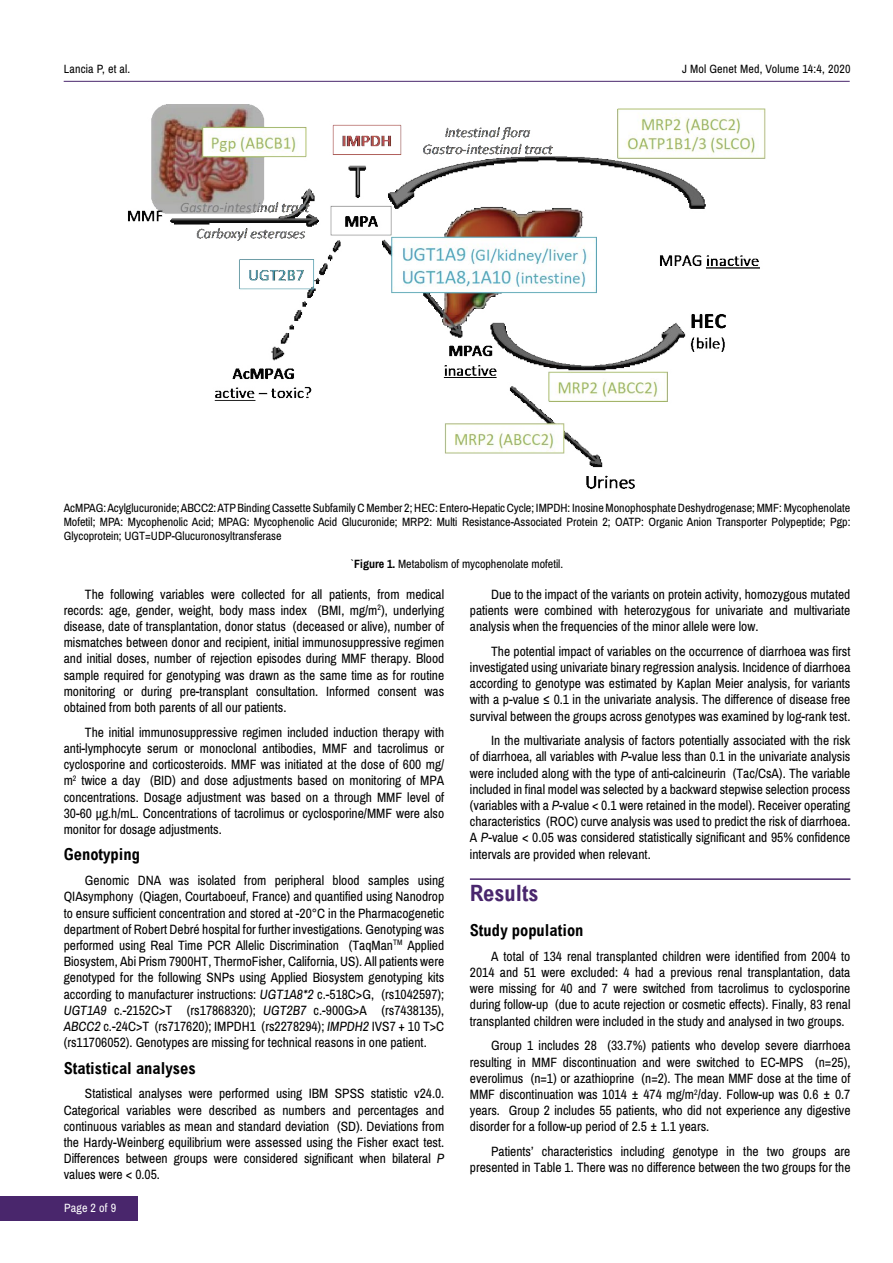
<style>
.page{position:relative;width:893px;height:1263px;background:#fff}
.page>*{position:absolute;margin:0;border:0;box-sizing:border-box;transform-origin:0 0}
.t1{font:700 condensed 22.5px "Arial";color:#49266d}
.t2{font:700 condensed 16.5px "Arial";color:#000}
.t3{font:13.5px/16.2px "Archivo Narrow";color:#000;text-align:justify}
.t4{font:12px/14.4px "Archivo Narrow";color:#000;text-align:justify}
.t5{font:12px "Archivo Narrow";letter-spacing:.015em;color:#fff}
.s1{font-weight:700}
.s2{font-style:italic}
</style>
<div class="page">
<hr style="left:64px;top:81px;width:786px;height:1px;background:#49266c">
<div style="left:0;top:1196px;width:137px;height:24px;background:#49266c"></div>
<hr style="left:470px;top:878px;width:380px;height:2px;background:#49266c">
<img style="left:128px;top:105px;width:638px;height:384px">
<p class="t4" style="left:64px;top:61px;width:68px">Lancia P, et al.</p>
<p class="t4" style="left:682px;top:61px;width:170px">J Mol Genet Med, Volume 14:4, 2020</p>
<p class="t4" style="left:64px;top:500px;width:788px">AcMPAG: Acylglucuronide; ABCC2: ATP Binding Cassette Subfamily C Member 2; HEC: Entero-Hepatic Cycle; IMPDH: Inosine Monophosphate Deshydrogenase; MMF: Mycophenolate Mofetil; MPA: Mycophenolic Acid; MPAG: Mycophenolic Acid Glucuronide; MRP2: Multi Resistance-Associated Protein 2; OATP: Organic Anion Transporter Polypeptide; Pgp:<br>Glycoprotein; UGT=UDP-Glucuronosyltransferase</p>
<p class="t4" style="left:351px;top:556px;width:214px">`<span class="s1">Figure 1.</span> Metabolism of mycophenolate mofetil.</p>
<p class="t3" style="left:64px;top:586px;width:382px;text-indent:21px">The following variables were collected for all patients, from medical records: age, gender, weight, body mass index (BMI, mg/m<sup>2</sup>), underlying disease, date of transplantation, donor status (deceased or alive), number of mismatches between donor and recipient, initial immunosuppressive regimen and initial doses, number of rejection episodes during MMF therapy. Blood sample required for genotyping was drawn as the same time as for routine monitoring or during pre-transplant consultation. Informed consent was obtained from both parents of all our patients.</p>
<p class="t3" style="left:64px;top:724px;width:382px;text-indent:21px">The initial immunosuppressive regimen included induction therapy with anti-lymphocyte serum or monoclonal antibodies, MMF and tacrolimus or cyclosporine and corticosteroids. MMF was initiated at the dose of 600 mg/ m<sup>2</sup> twice a day (BID) and dose adjustments based on monitoring of MPA concentrations. Dosage adjustment was based on a through MMF level of 30-60 µg.h/mL. Concentrations of tacrolimus or cyclosporine/MMF were also monitor for dosage adjustments.</p>
<p class="t2" style="left:64px;top:845px;width:78px">Genotyping</p>
<p class="t3" style="left:64px;top:873px;width:382px;text-indent:21px">Genomic DNA was isolated from peripheral blood samples using QIAsymphony (Qiagen, Courtaboeuf, France) and quantified using Nanodrop to ensure sufficient concentration and stored at -20°C in the Pharmacogenetic department of Robert Debré hospital for further investigations. Genotyping was performed using Real Time PCR Allelic Discrimination (TaqMan<sup>TM</sup> Applied Biosystem, Abi Prism 7900HT, ThermoFisher, California, US). All patients were genotyped for the following SNPs using Applied Biosystem genotyping kits according to manufacturer instructions: <span class="s2">UGT1A8*2</span> c.-518C&gt;G, (rs1042597); <span class="s2">UGT1A9</span> c.-2152C&gt;T (rs17868320); <span class="s2">UGT2B7</span> c.-900G&gt;A (rs7438135), <span class="s2">ABCC2</span> c.-24C&gt;T (rs717620); IMPDH1 (rs2278294); <span class="s2">IMPDH2</span> IVS7 + 10 T&gt;C (rs11706052). Genotypes are missing for technical reasons in one patient.</p>
<p class="t2" style="left:64px;top:1058px;width:134px">Statistical analyses</p>
<p class="t3" style="left:64px;top:1086px;width:382px;text-indent:21px">Statistical analyses were performed using IBM SPSS statistic v24.0.<br>Categorical variables were described as numbers and percentages and continuous variables as mean and standard deviation (SD). Deviations from the Hardy-Weinberg equilibrium were assessed using the Fisher exact test.<br>Differences between groups were considered significant when bilateral <span class="s2">P </span>values were &lt; 0.05.</p>
<p class="t5" style="left:64px;top:1201px;width:54px">Page 2 of 9</p>
<p class="t3" style="left:470px;top:586px;width:382px;text-indent:21px">Due to the impact of the variants on protein activity, homozygous mutated patients were combined with heterozygous for univariate and multivariate analysis when the frequencies of the minor allele were low.</p>
<p class="t3" style="left:470px;top:643px;width:382px;text-indent:21px">The potential impact of variables on the occurrence of diarrhoea was first investigated using univariate binary regression analysis. Incidence of diarrhoea according to genotype was estimated by Kaplan Meier analysis, for variants with a p-value ≤ 0.1 in the univariate analysis. The difference of disease free survival between the groups across genotypes was examined by log-rank test.</p>
<p class="t3" style="left:470px;top:733px;width:382px;text-indent:21px">In the multivariate analysis of factors potentially associated with the risk of diarrhoea, all variables with <span class="s2">P</span>-value less than 0.1 in the univariate analysis were included along with the type of anti-calcineurin (Tac/CsA). The variable included in final model was selected by a backward stepwise selection process (variables with a <span class="s2">P</span>-value &lt; 0.1 were retained in the model). Receiver operating characteristics (ROC) curve analysis was used to predict the risk of diarrhoea.<br>A <span class="s2">P</span>-value &lt; 0.05 was considered statistically significant and 95% confidence intervals are provided when relevant.</p>
<h1 class="t1" style="left:470px;top:881px;width:70px">Results</h1>
<p class="t2" style="left:470px;top:921px;width:115px">Study population</p>
<p class="t3" style="left:470px;top:948px;width:382px;text-indent:21px">A total of 134 renal transplanted children were identified from 2004 to 2014 and 51 were excluded: 4 had a previous renal transplantation, data were missing for 40 and 7 were switched from tacrolimus to cyclosporine during follow-up (due to acute rejection or cosmetic effects). Finally, 83 renal transplanted children were included in the study and analysed in two groups.</p>
<p class="t3" style="left:470px;top:1038px;width:382px;text-indent:21px">Group 1 includes 28 (33.7%) patients who develop severe diarrhoea resulting in MMF discontinuation and were switched to EC-MPS (n=25), everolimus (n=1) or azathioprine (n=2). The mean MMF dose at the time of MMF discontinuation was 1014 ± 474 mg/m<sup>2</sup>/day. Follow-up was 0.6 ± 0.7 years. Group 2 includes 55 patients, who did not experience any digestive disorder for a follow-up period of 2.5 ± 1.1 years.</p>
<p class="t3" style="left:470px;top:1143px;width:382px;text-align:right">Patients’ characteristics including genotype in the two groups are presented in Table 1. There was no difference between the two groups for the</p>
</div>
